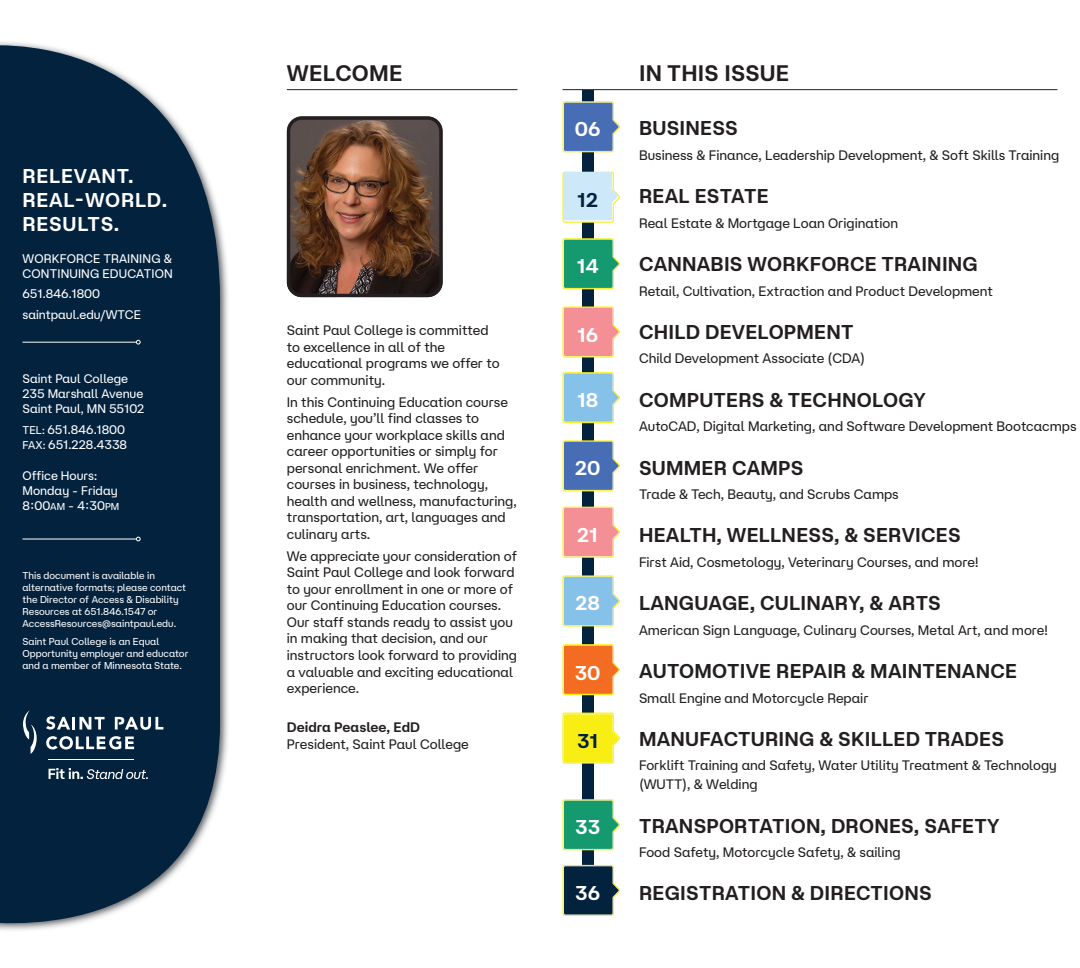
<style>
.page{position:relative;width:1080px;height:968px;background:#fff}
.page>*{position:absolute;margin:0;border:0;box-sizing:border-box;transform-origin:0 0}
.t1{font:600 22.5px "Saint Paul Sans";letter-spacing:.01em;color:#231f20}
.t2{font:600 20px "Saint Paul Sans";letter-spacing:.01em;color:#231f20}
.t3{font:600 20px/24px "Saint Paul Sans";letter-spacing:.035em;color:#fff}
.t4{font:600 20px "Saint Paul Sans";color:#03223e}
.t5{font:13.75px/16.5px "Saint Paul Sans";color:#231f20}
.t6{font:600 13.75px "Saint Paul Sans";color:#231f20}
.t7{font:12.5px/15px "Saint Paul Sans";color:#fff}
.t8{font:10px/12px "Saint Paul Sans";color:#fff}
.s1{font-size:11.25px}
.s2{font-size:10px}
</style>
<div class="page">
<div style="left:582px;top:90px;width:12px;height:810px;background:#03223e"></div>
<img style="left:220px;top:222px;width:8px;height:569px">
<svg style="left:0;top:42px;width:220px;height:889px;background:#1c3851"></svg>
<hr style="left:22px;top:342px;width:114px;height:1px;background:#fff">
<svg style="left:136px;top:340px;width:5px;height:4px"></svg>
<hr style="left:22px;top:538px;width:114px;height:1px;background:#fff">
<svg style="left:136px;top:536px;width:5px;height:5px"></svg>
<svg style="left:49px;top:768px;width:99px;height:11px"></svg>
<hr style="left:49px;top:759px;width:85px;height:1px;background:#fff">
<svg style="left:46px;top:716px;width:59px;height:13px"></svg>
<svg style="left:46px;top:736px;width:88px;height:13px"></svg>
<svg style="left:23px;top:710px;width:14px;height:43px"></svg>
<svg style="left:115px;top:717px;width:48px;height:12px"></svg>
<hr style="left:287px;top:89px;width:231px;height:1px;background:#231f20">
<img style="left:287px;top:120px;width:152px;height:177px">
<div style="left:287px;top:116px;width:156px;height:181px;border:3px solid #231f20;border-radius:13px"></div>
<hr style="left:562px;top:89px;width:496px;height:1px;background:#231f20">
<svg style="left:562px;top:101px;width:58px;height:51px;background:#6a87b3"></svg>
<svg style="left:562px;top:238px;width:58px;height:51px;background:#41ab79"></svg>
<svg style="left:562px;top:172px;width:58px;height:51px;background:#d6eced"></svg>
<svg style="left:562px;top:306px;width:58px;height:51px;background:#f5a39a"></svg>
<svg style="left:562px;top:372px;width:58px;height:51px;background:#9ccbdc"></svg>
<svg style="left:562px;top:440px;width:58px;height:51px;background:#6987b3"></svg>
<svg style="left:562px;top:506px;width:58px;height:51px;background:#f4a39b"></svg>
<svg style="left:562px;top:575px;width:58px;height:51px;background:#9ccbdd"></svg>
<svg style="left:562px;top:644px;width:58px;height:51px;background:#f4873b"></svg>
<svg style="left:562px;top:712px;width:58px;height:51px;background:#f9ef32"></svg>
<svg style="left:562px;top:799px;width:58px;height:51px;background:#41ab79"></svg>
<svg style="left:562px;top:864px;width:58px;height:51px"></svg>
<h2 class="t3" style="left:23px;top:164px;width:146px">RELEVANT.<br>REAL-WORLD.<br>RESULTS.</h2>
<p class="t7" style="left:23px;top:251px;width:152px">WORKFORCE TRAINING &amp;<br>CONTINUING EDUCATION</p>
<p class="t7" style="left:22px;top:284px;width:120px;line-height:20.6px">651.846.1800 saintpaul.edu/WTCE</p>
<p class="t7" style="left:22px;top:371px;width:123px">Saint Paul College<br>235 Marshall Avenue<br>Saint Paul, MN 55102</p>
<p class="t7" style="left:22px;top:421px;width:106px"><span class="s1">TEL:</span> 651.846.1800<br><span class="s1">FAX:</span> 651.228.4338</p>
<p class="t7" style="left:23px;top:468px;width:98px">Office Hours:<br>Monday - Friday<br>8:00<span class="s2">AM</span> - 4:30<span class="s2">PM</span></p>
<p class="t8" style="left:23px;top:570px;width:165px">This document is available in alternative formats; please contact the Director of Access &amp; Disability Resources at 651.846.1547 or AccessResources@saintpaul.edu.</p>
<p class="t8" style="left:23px;top:635px;width:167px">Saint Paul College is an Equal<br>Opportunity employer and educator and a member of Minnesota State.</p>
<h1 class="t1" style="left:287px;top:59px;width:117px">WELCOME</h1>
<p class="t5" style="left:287px;top:322px;width:214px">Saint Paul College is committed to excellence in all of the educational programs we offer to our community.</p>
<p class="t5" style="left:287px;top:393px;width:231px">In this Continuing Education course schedule, you’ll find classes to enhance your workplace skills and career opportunities or simply for personal enrichment. We offer courses in business, technology, health and wellness, manufacturing, transportation, art, languages and culinary arts.</p>
<p class="t5" style="left:287px;top:548px;width:232px">We appreciate your consideration of Saint Paul College and look forward to your enrollment in one or more of our Continuing Education courses.<br>Our staff stands ready to assist you in making that decision, and our instructors look forward to providing a valuable and exciting educational experience.</p>
<p class="t6" style="left:287px;top:718px;width:135px">Deidra Peaslee, EdD</p>
<p class="t5" style="left:287px;top:735px;width:183px">President, Saint Paul College</p>
<h2 class="t3" style="left:575px;top:117px;width:27px">06</h2>
<h2 class="t4" style="left:577px;top:187px;width:22px">12</h2>
<h2 class="t3" style="left:577px;top:254px;width:24px">14</h2>
<h2 class="t3" style="left:577px;top:322px;width:23px">16</h2>
<h2 class="t3" style="left:577px;top:388px;width:23px">18</h2>
<h2 class="t3" style="left:575px;top:456px;width:27px">20</h2>
<h2 class="t3" style="left:577px;top:523px;width:22px">21</h2>
<h2 class="t3" style="left:575px;top:591px;width:26px">28</h2>
<h2 class="t3" style="left:575px;top:660px;width:27px">30</h2>
<h2 class="t4" style="left:577px;top:728px;width:22px">31</h2>
<h2 class="t3" style="left:575px;top:815px;width:27px">33</h2>
<h2 class="t3" style="left:575px;top:880px;width:26px">36</h2>
<h1 class="t1" style="left:639px;top:59px;width:152px">IN THIS ISSUE</h1>
<h2 class="t2" style="left:639px;top:116px;width:100px">BUSINESS</h2>
<p class="t5" style="left:639px;top:147px;width:422px">Business &amp; Finance, Leadership Development, &amp; Soft Skills Training</p>
<h2 class="t2" style="left:639px;top:184px;width:131px">REAL ESTATE</h2>
<p class="t5" style="left:639px;top:215px;width:261px">Real Estate &amp; Mortgage Loan Origination</p>
<h2 class="t2" style="left:639px;top:252px;width:340px">CANNABIS WORKFORCE TRAINING</h2>
<p class="t5" style="left:639px;top:282px;width:355px">Retail, Cultivation, Extraction and Product Development</p>
<h2 class="t2" style="left:639px;top:319px;width:216px">CHILD DEVELOPMENT</h2>
<p class="t5" style="left:639px;top:350px;width:228px">Child Development Associate (CDA)</p>
<h2 class="t2" style="left:639px;top:387px;width:288px">COMPUTERS &amp; TECHNOLOGY</h2>
<p class="t5" style="left:639px;top:418px;width:439px">AutoCAD, Digital Marketing, and Software Development Bootcacmps</p>
<h2 class="t2" style="left:639px;top:455px;width:166px">SUMMER CAMPS</h2>
<p class="t5" style="left:639px;top:486px;width:261px">Trade &amp; Tech, Beauty, and Scrubs Camps</p>
<h2 class="t2" style="left:639px;top:523px;width:323px">HEALTH, WELLNESS, &amp; SERVICES</h2>
<p class="t5" style="left:639px;top:554px;width:341px">First Aid, Cosmetology, Veterinary Courses, and more!</p>
<h2 class="t2" style="left:639px;top:590px;width:303px">LANGUAGE, CULINARY, &amp; ARTS</h2>
<p class="t5" style="left:639px;top:621px;width:410px">American Sign Language, Culinary Courses, Metal Art, and more!</p>
<h2 class="t2" style="left:639px;top:658px;width:380px">AUTOMOTIVE REPAIR &amp; MAINTENANCE</h2>
<p class="t5" style="left:639px;top:689px;width:231px">Small Engine and Motorcycle Repair</p>
<h2 class="t2" style="left:639px;top:726px;width:366px">MANUFACTURING &amp; SKILLED TRADES</h2>
<p class="t5" style="left:639px;top:756px;width:419px;line-height:18.9px">Forklift Training and Safety, Water Utility Treatment &amp; Technology (WUTT), &amp; Welding</p>
<h2 class="t2" style="left:639px;top:813px;width:362px">TRANSPORTATION, DRONES, SAFETY</h2>
<p class="t5" style="left:639px;top:844px;width:263px">Food Safety, Motorcycle Safety, &amp; sailing</p>
<h2 class="t2" style="left:639px;top:881px;width:294px">REGISTRATION &amp; DIRECTIONS</h2>
</div>
